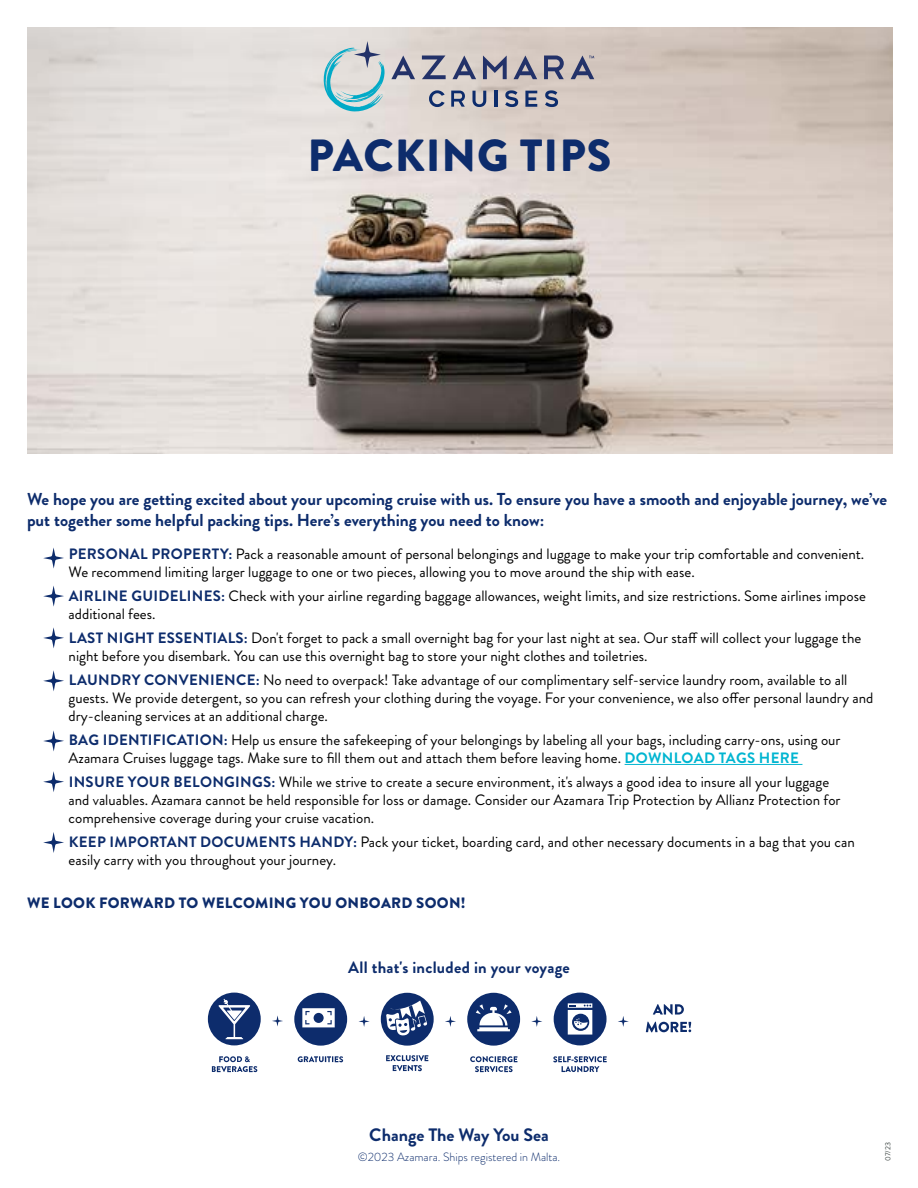
<style>
.page{position:relative;width:918px;height:1188px;background:#fff}
.page>*{position:absolute;margin:0;border:0;box-sizing:border-box;transform-origin:0 0}
.t1{font:900 45px "Brandon Grotesque";letter-spacing:.02em;color:#0d2c6c}
.t2{font:700 18px "Brandon Grotesque";color:#0d2c6c}
.t3{font:700 17.25px/21px "Brandon Grotesque";color:#0d2c6c}
.t4{font:700 16.5px "Brandon Grotesque";letter-spacing:.01em;color:#0d2c6c}
.t5{font:15px/18px "Brandon Grotesque";color:#000}
.t6{font:900 15px "Brandon Grotesque";letter-spacing:.02em;color:#0d2c6c}
.t7{font:300 12px "Brandon Grotesque";color:#0d2c6c}
.t8{font:7.5px "Brandon Grotesque";color:#3d4644}
.s1{font-weight:700;color:#0d2c6c}
.s2{font-weight:700;color:#00b5d1}
</style>
<div class="page">
<img style="left:27px;top:27px;width:865px;height:427px">
<svg style="left:429px;top:90px;width:16px;height:17px"></svg>
<svg style="left:472px;top:91px;width:14px;height:16px"></svg>
<hr style="left:494px;top:91px;width:3px;height:16px;background:#0d2c6c">
<svg style="left:505px;top:90px;width:13px;height:17px"></svg>
<svg style="left:525px;top:91px;width:12px;height:16px"></svg>
<svg style="left:545px;top:90px;width:13px;height:17px"></svg>
<svg style="left:451px;top:91px;width:14px;height:16px"></svg>
<svg style="left:391px;top:56px;width:24px;height:23px"></svg>
<svg style="left:422px;top:56px;width:24px;height:23px"></svg>
<svg style="left:452px;top:56px;width:24px;height:23px"></svg>
<svg style="left:483px;top:56px;width:24px;height:23px"></svg>
<svg style="left:514px;top:56px;width:23px;height:23px"></svg>
<svg style="left:544px;top:56px;width:20px;height:23px"></svg>
<svg style="left:324px;top:41px;width:61px;height:70px;background:#b2ced3"></svg>
<svg style="left:571px;top:56px;width:23px;height:23px"></svg>
<svg style="left:212px;top:1056px;width:45px;height:16px"></svg>
<svg style="left:208px;top:993px;width:53px;height:52px"></svg>
<svg style="left:272px;top:1015px;width:11px;height:12px"></svg>
<svg style="left:294px;top:993px;width:53px;height:53px"></svg>
<svg style="left:298px;top:1056px;width:45px;height:6px"></svg>
<svg style="left:381px;top:993px;width:53px;height:53px"></svg>
<svg style="left:386px;top:1055px;width:42px;height:16px"></svg>
<svg style="left:467px;top:993px;width:53px;height:53px"></svg>
<svg style="left:470px;top:1056px;width:47px;height:16px"></svg>
<svg style="left:653px;top:1004px;width:31px;height:11px"></svg>
<svg style="left:646px;top:1022px;width:45px;height:10px"></svg>
<svg style="left:553px;top:1056px;width:54px;height:16px"></svg>
<svg style="left:554px;top:993px;width:53px;height:52px"></svg>
<svg style="left:359px;top:1016px;width:11px;height:11px"></svg>
<svg style="left:445px;top:1016px;width:11px;height:11px"></svg>
<svg style="left:531px;top:1016px;width:11px;height:11px"></svg>
<svg style="left:618px;top:1016px;width:11px;height:11px"></svg>
<svg style="left:43px;top:547px;width:21px;height:22px"></svg>
<svg style="left:43px;top:586px;width:21px;height:21px"></svg>
<svg style="left:43px;top:627px;width:21px;height:21px"></svg>
<svg style="left:43px;top:670px;width:21px;height:21px"></svg>
<svg style="left:43px;top:730px;width:21px;height:21px"></svg>
<svg style="left:43px;top:771px;width:21px;height:21px"></svg>
<svg style="left:43px;top:832px;width:21px;height:21px"></svg>
<hr style="left:625px;top:764px;width:177px;height:1px;background:#00b5d1">
<h1 class="t1" style="left:307px;top:123px;width:305px">PACKING TIPS</h1>
<p class="t3" style="left:27px;top:488px;width:862px">We hope you are getting excited about your upcoming cruise with us. To ensure you have a smooth and enjoyable journey, we’ve put together some helpful packing tips. Here’s everything you need to know:</p>
<p class="t5" style="left:69px;top:545px;width:797px"><span class="s1">PERSONAL PROPERTY:</span> Pack a reasonable amount of personal belongings and luggage to make your trip comfortable and convenient.<br>We recommend limiting larger luggage to one or two pieces, allowing you to move around the ship with ease.</p>
<p class="t5" style="left:69px;top:587px;width:799px"><span class="s1">AIRLINE GUIDELINES:</span> Check with your airline regarding baggage allowances, weight limits, and size restrictions. Some airlines impose additional fees.</p>
<p class="t5" style="left:69px;top:629px;width:794px"><span class="s1">LAST NIGHT ESSENTIALS:</span> Don't forget to pack a small overnight bag for your last night at sea. Our staff will collect your luggage the night before you disembark. You can use this overnight bag to store your night clothes and toiletries.</p>
<p class="t5" style="left:69px;top:671px;width:806px"><span class="s1">LAUNDRY CONVENIENCE:</span> No need to overpack! Take advantage of our complimentary self-service laundry room, available to all guests. We provide detergent, so you can refresh your clothing during the voyage. For your convenience, we also offer personal laundry and dry-cleaning services at an additional charge.</p>
<p class="t5" style="left:69px;top:731px;width:774px"><span class="s1">BAG IDENTIFICATION:</span> Help us ensure the safekeeping of your belongings by labeling all your bags, including carry-ons, using our<br>Azamara Cruises luggage tags. Make sure to fill them out and attach them before leaving home. <span class="s2">DOWNLOAD TAGS HERE</span></p>
<p class="t5" style="left:69px;top:773px;width:774px"><span class="s1">INSURE YOUR BELONGINGS:</span> While we strive to create a secure environment, it's always a good idea to insure all your luggage and valuables. Azamara cannot be held responsible for loss or damage. Consider our Azamara Trip Protection by Allianz Protection for comprehensive coverage during your cruise vacation.</p>
<p class="t5" style="left:69px;top:833px;width:788px"><span class="s1">KEEP IMPORTANT DOCUMENTS HANDY:</span> Pack your ticket, boarding card, and other necessary documents in a bag that you can easily carry with you throughout your journey.</p>
<p class="t6" style="left:27px;top:892px;width:440px">WE LOOK FORWARD TO WELCOMING YOU ONBOARD SOON!</p>
<p class="t4" style="left:348px;top:955px;width:223px">All that's included in your voyage</p>
<p class="t2" style="left:369px;top:1122px;width:181px">Change The Way You Sea</p>
<p class="t7" style="left:358px;top:1149px;width:204px">©2023 Azamara. Ships registered in Malta.</p>
<p class="t8" style="left:883px;top:1161px;width:20px;rotate:-90deg">07/23</p>
</div>
